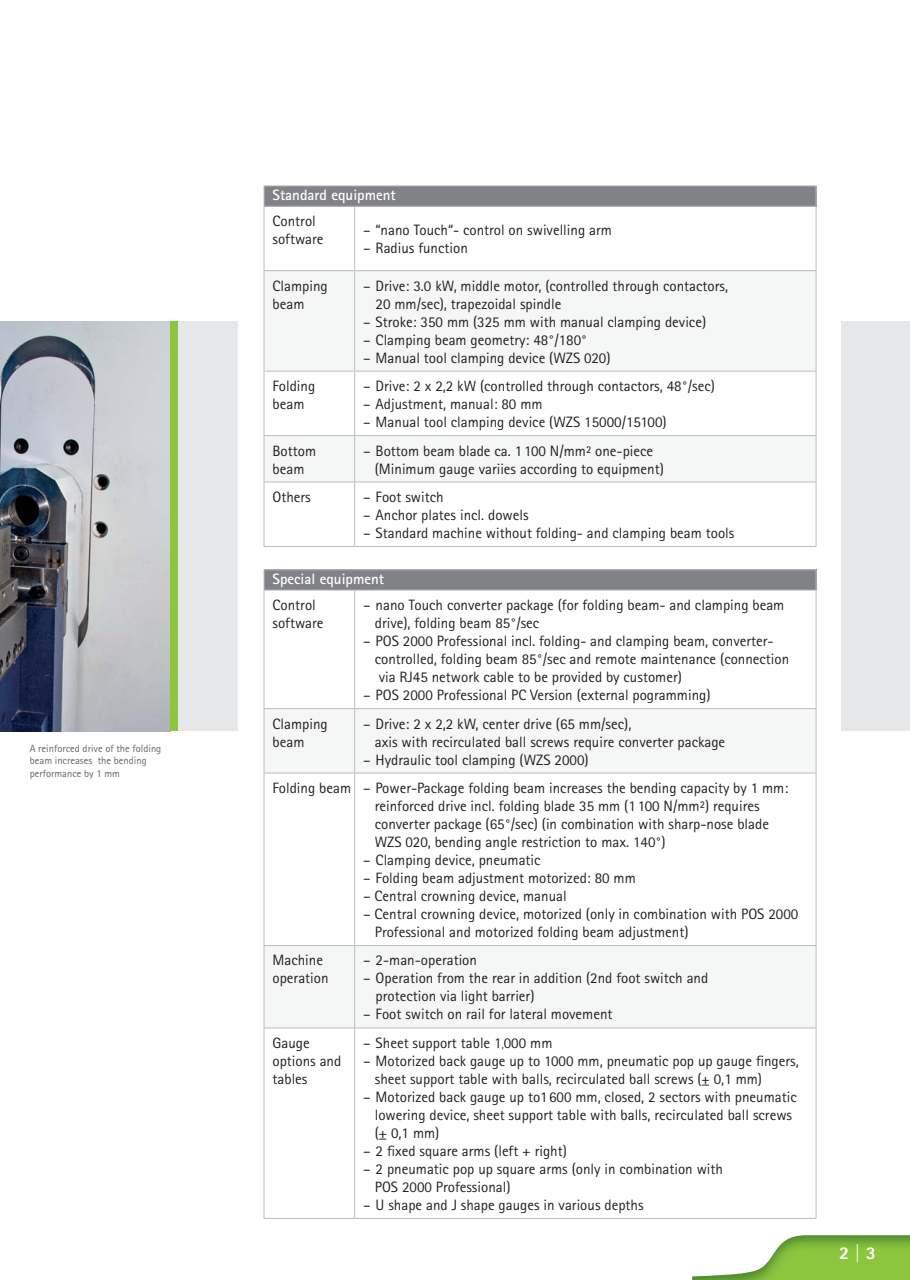
<style>
.page{position:relative;width:910px;height:1280px;background:#fff}
.page>*{position:absolute;margin:0;border:0;box-sizing:border-box;transform-origin:0 0}
.t1{font:800 18px "Agfa Rotis Sans Serif";color:#fff}
.t2{font:15px/18px "Agfa Rotis Sans Serif";color:#231f20}
.t3{font:700 15px "Agfa Rotis Sans Serif";color:#fff}
.t4{font:10.5px/12.6px "Agfa Rotis Sans Serif";color:#636466}
.s1{font-size:10.5px}
</style>
<div class="page">
<img style="left:692px;top:1235px;width:218px;height:45px">
<img style="left:0;top:322px;width:170px;height:409px">
<div style="left:842px;top:322px;width:68px;height:409px;background:#e6e7e8"></div>
<div style="left:170px;top:322px;width:9px;height:409px;background:#8cc63f"></div>
<div style="left:179px;top:322px;width:59px;height:409px;background:#e6e7e8"></div>
<div style="left:264px;top:186px;width:552px;height:20px;background:#808285"></div>
<div style="left:265px;top:271px;width:551px;height:100px;background:#f5f6f6"></div>
<svg style="left:265px;top:372px;width:551px;height:174px"></svg>
<hr style="left:264px;top:436px;width:1px;height:46px;background:#bbbdc0">
<hr style="left:354px;top:436px;width:1px;height:46px;background:#bbbdc0">
<hr style="left:816px;top:436px;width:1px;height:46px;background:#bbbdc0">
<hr style="left:264px;top:482px;width:1px;height:64px;background:#bbbdc0">
<hr style="left:354px;top:482px;width:1px;height:64px;background:#bbbdc0">
<hr style="left:816px;top:482px;width:1px;height:64px;background:#bbbdc0">
<hr style="left:264px;top:207px;width:1px;height:63px;background:#bbbdc0">
<hr style="left:354px;top:207px;width:1px;height:63px;background:#bbbdc0">
<hr style="left:816px;top:207px;width:1px;height:63px;background:#bbbdc0">
<hr style="left:264px;top:435px;width:91px;height:1px;background:#bbbdc0">
<hr style="left:355px;top:435px;width:461px;height:1px;background:#bbbdc0">
<hr style="left:264px;top:482px;width:91px;height:1px;background:#bbbdc0">
<hr style="left:355px;top:482px;width:461px;height:1px;background:#bbbdc0">
<hr style="left:264px;top:546px;width:91px;height:1px;background:#bbbdc0">
<hr style="left:355px;top:546px;width:461px;height:1px;background:#bbbdc0">
<hr style="left:264px;top:371px;width:1px;height:64px;background:#bbbdc0">
<hr style="left:354px;top:371px;width:1px;height:64px;background:#bbbdc0">
<hr style="left:816px;top:371px;width:1px;height:64px;background:#bbbdc0">
<hr style="left:264px;top:270px;width:91px;height:1px;background:#bbbdc0">
<hr style="left:264px;top:271px;width:1px;height:100px;background:#bbbdc0">
<hr style="left:355px;top:270px;width:461px;height:1px;background:#bbbdc0">
<hr style="left:354px;top:271px;width:1px;height:100px;background:#bbbdc0">
<hr style="left:816px;top:271px;width:1px;height:100px;background:#bbbdc0">
<hr style="left:264px;top:371px;width:91px;height:1px;background:#bbbdc0">
<hr style="left:355px;top:371px;width:461px;height:1px;background:#bbbdc0">
<hr style="left:264px;top:185px;width:91px;height:1px;background:#bbbdc0">
<hr style="left:355px;top:185px;width:461px;height:1px;background:#bbbdc0">
<svg style="left:816px;top:186px;width:1px;height:20px"></svg>
<hr style="left:264px;top:206px;width:91px;height:1px;background:#bbbdc0">
<hr style="left:355px;top:206px;width:461px;height:1px;background:#bbbdc0">
<svg style="left:264px;top:186px;width:1px;height:20px"></svg>
<div style="left:264px;top:570px;width:552px;height:20px;background:#808285"></div>
<svg style="left:265px;top:709px;width:551px;height:318px"></svg>
<hr style="left:264px;top:946px;width:1px;height:81px;background:#bbbdc0">
<hr style="left:354px;top:946px;width:1px;height:81px;background:#bbbdc0">
<hr style="left:816px;top:946px;width:1px;height:81px;background:#bbbdc0">
<hr style="left:264px;top:1028px;width:1px;height:190px;background:#bbbdc0">
<hr style="left:354px;top:1028px;width:1px;height:190px;background:#bbbdc0">
<hr style="left:816px;top:1028px;width:1px;height:190px;background:#bbbdc0">
<hr style="left:264px;top:945px;width:91px;height:1px;background:#bbbdc0">
<hr style="left:355px;top:945px;width:461px;height:1px;background:#bbbdc0">
<hr style="left:264px;top:1027px;width:91px;height:1px;background:#bbbdc0">
<hr style="left:355px;top:1027px;width:461px;height:1px;background:#bbbdc0">
<hr style="left:264px;top:1218px;width:91px;height:1px;background:#bbbdc0">
<hr style="left:355px;top:1218px;width:461px;height:1px;background:#bbbdc0">
<hr style="left:264px;top:773px;width:1px;height:172px;background:#bbbdc0">
<hr style="left:354px;top:773px;width:1px;height:172px;background:#bbbdc0">
<hr style="left:816px;top:773px;width:1px;height:172px;background:#bbbdc0">
<hr style="left:264px;top:590px;width:1px;height:118px;background:#bbbdc0">
<hr style="left:354px;top:590px;width:1px;height:118px;background:#bbbdc0">
<hr style="left:816px;top:590px;width:1px;height:118px;background:#bbbdc0">
<hr style="left:264px;top:708px;width:91px;height:1px;background:#bbbdc0">
<hr style="left:264px;top:709px;width:1px;height:64px;background:#bbbdc0">
<hr style="left:355px;top:708px;width:461px;height:1px;background:#bbbdc0">
<hr style="left:354px;top:709px;width:1px;height:64px;background:#bbbdc0">
<hr style="left:816px;top:709px;width:1px;height:64px;background:#bbbdc0">
<hr style="left:264px;top:773px;width:91px;height:1px;background:#bbbdc0">
<hr style="left:355px;top:773px;width:461px;height:1px;background:#bbbdc0">
<hr style="left:264px;top:569px;width:91px;height:1px;background:#bbbdc0">
<svg style="left:264px;top:570px;width:1px;height:20px"></svg>
<hr style="left:355px;top:569px;width:461px;height:1px;background:#bbbdc0">
<svg style="left:816px;top:570px;width:1px;height:20px"></svg>
<hr style="left:264px;top:590px;width:91px;height:1px;background:#bbbdc0">
<hr style="left:355px;top:590px;width:461px;height:1px;background:#bbbdc0">
<p class="t4" style="left:30px;top:743px;width:133px">A reinforced drive of the folding beam increases the bending performance by 1 mm</p>
<p class="t3" style="left:273px;top:189px;width:125px">Standard equipment</p>
<p class="t2" style="left:273px;top:214px;width:53px">Control software</p>
<p class="t2" style="left:363px;top:223px;width:250px">– “nano Touch“- control on swivelling arm</p>
<p class="t2" style="left:363px;top:241px;width:106px">– Radius function</p>
<p class="t2" style="left:273px;top:278px;width:57px">Clamping beam</p>
<p class="t2" style="left:376px;top:278px;width:354px;text-indent:-12px">– Drive: 3.0 kW, middle motor, (controlled through contactors,<br>20 mm/sec), trapezoidal spindle</p>
<p class="t2" style="left:363px;top:314px;width:345px">– Stroke: 350 mm (325 mm with manual clamping device)</p>
<p class="t2" style="left:363px;top:332px;width:226px">– Clamping beam geometry: 48°/180°</p>
<p class="t2" style="left:363px;top:350px;width:249px">– Manual tool clamping device (WZS 020)</p>
<p class="t2" style="left:273px;top:378px;width:44px">Folding beam</p>
<p class="t2" style="left:363px;top:378px;width:353px">– Drive: 2 x 2,2 kW (controlled through contactors, 48°/sec)</p>
<p class="t2" style="left:363px;top:396px;width:181px">– Adjustment, manual: 80 mm</p>
<p class="t2" style="left:363px;top:414px;width:305px">– Manual tool clamping device (WZS 15000/15100)</p>
<p class="t2" style="left:273px;top:443px;width:45px">Bottom beam</p>
<p class="t2" style="left:375px;top:443px;width:291px;text-indent:-12px">– Bottom beam blade ca. 1 100 N/mm² one-piece (Minimum gauge variies according to equipment)</p>
<p class="t2" style="left:273px;top:489px;width:40px">Others</p>
<p class="t2" style="left:363px;top:489px;width:82px">– Foot switch</p>
<p class="t2" style="left:363px;top:507px;width:167px">– Anchor plates incl. dowels</p>
<p class="t2" style="left:363px;top:525px;width:373px">– Standard machine without folding- and clamping beam tools</p>
<p class="t3" style="left:273px;top:573px;width:113px">Special equipment</p>
<p class="t2" style="left:273px;top:597px;width:53px">Control software</p>
<p class="t2" style="left:375px;top:597px;width:411px;text-indent:-12px">– nano Touch converter package (for folding beam- and clamping beam drive), folding beam 85°/sec</p>
<p class="t2" style="left:375px;top:633px;width:416px;text-indent:-12px">– POS 2000 Professional incl. folding- and clamping beam, converter&shy;controlled, folding beam 85°/sec and remote maintenance (connection via RJ45 network cable to be provided by customer)</p>
<p class="t2" style="left:363px;top:687px;width:349px">– POS 2000 Professional PC Version (external pogramming)</p>
<p class="t2" style="left:273px;top:716px;width:57px">Clamping beam</p>
<p class="t2" style="left:375px;top:716px;width:352px;text-indent:-12px">– Drive: 2 x 2,2 kW, center drive (65 mm/sec),<br>axis with recirculated ball screws require converter package</p>
<p class="t2" style="left:273px;top:747px;width:517px;line-height:28.5px;text-indent:91px">– Hydraulic tool clamping (WZS 2000)<br>Folding beam – Power-Package folding beam increases the bending capacity by 1 mm:</p>
<p class="t2" style="left:375px;top:798px;width:396px">reinforced drive incl. folding blade 35 mm (1 100 N/mm²) requires converter package (65°/sec) (in combination with sharp-nose blade<br>WZS 020, bending angle restriction to max. 140°)</p>
<p class="t2" style="left:363px;top:852px;width:179px">– Clamping device, pneumatic</p>
<p class="t2" style="left:363px;top:870px;width:274px">– Folding beam adjustment motorized: 80 mm</p>
<p class="t2" style="left:363px;top:888px;width:205px">– Central crowning device, manual</p>
<p class="t2" style="left:375px;top:906px;width:425px;text-indent:-12px">– Central crowning device, motorized (only in combination with POS 2000<br>Professional and motorized folding beam adjustment)</p>
<p class="t2" style="left:273px;top:953px;width:58px">Machine operation</p>
<p class="t2" style="left:363px;top:953px;width:115px">– 2-man-operation</p>
<p class="t2" style="left:376px;top:971px;width:334px;text-indent:-12px">– Operation from the rear in addition (2nd foot switch and protection via light barrier)</p>
<p class="t2" style="left:363px;top:1007px;width:251px">– Foot switch on rail for lateral movement</p>
<p class="t2" style="left:273px;top:1035px;width:70px">Gauge options and tables</p>
<p class="t2" style="left:363px;top:1035px;width:191px">– Sheet support table 1<span class="s1">,</span>000 mm</p>
<p class="t2" style="left:375px;top:1053px;width:425px;text-indent:-12px">– Motorized back gauge up to 1000 mm, pneumatic pop up gauge fingers, sheet support table with balls, recirculated ball screws (± 0,1 mm)</p>
<p class="t2" style="left:375px;top:1089px;width:423px;text-indent:-12px">– Motorized back gauge up to1600 mm, closed, 2 sectors with pneumatic lowering device, sheet support table with balls, recirculated ball screws (± 0,1 mm)</p>
<p class="t2" style="left:363px;top:1143px;width:205px">– 2 fixed square arms (left + right)</p>
<p class="t2" style="left:375px;top:1161px;width:350px;text-indent:-12px">– 2 pneumatic pop up square arms (only in combination with<br>POS 2000 Professional)</p>
<p class="t2" style="left:363px;top:1197px;width:282px">– U shape and J shape gauges in various depths</p>
<p class="t1" style="left:839px;top:1242px;width:38px">2 | 3</p>
</div>
